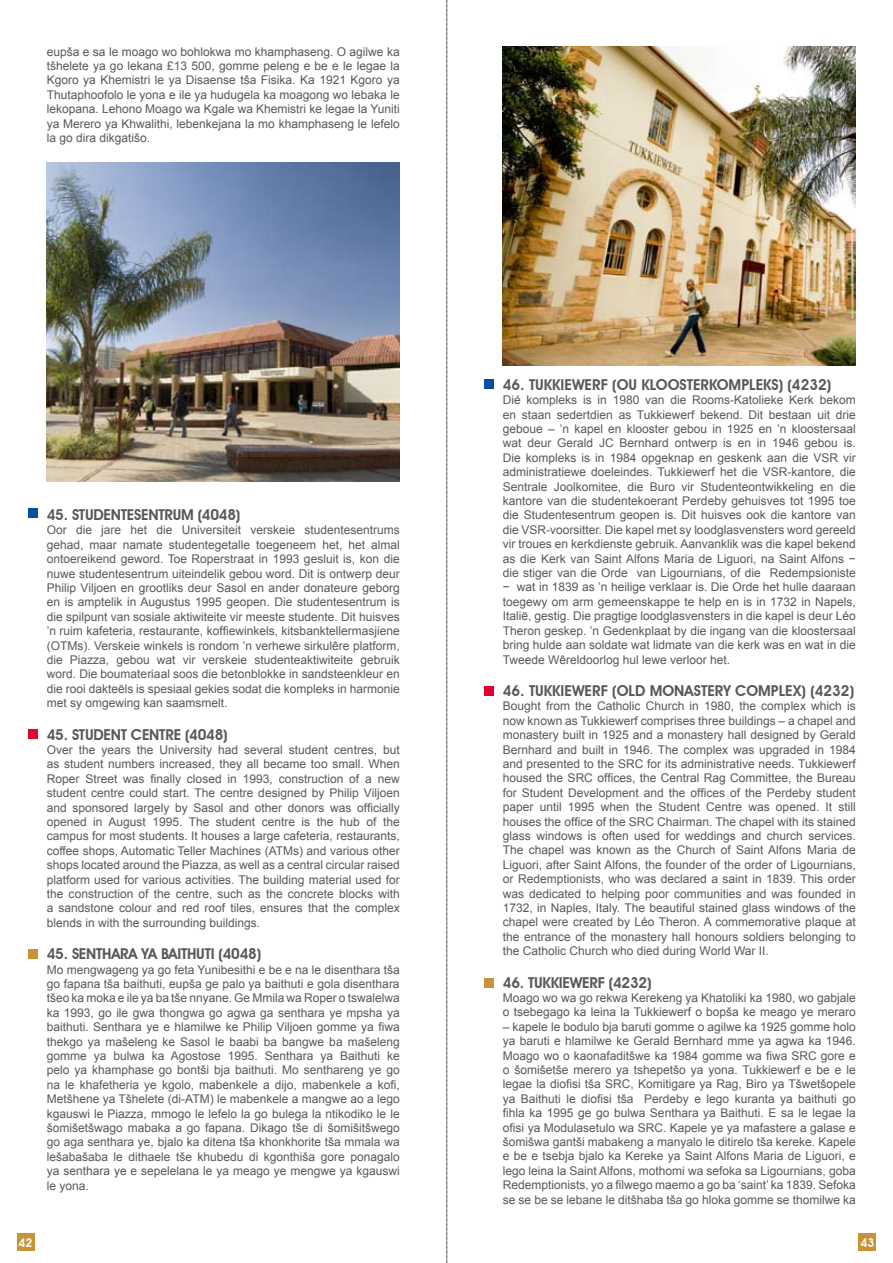
<style>
.page{position:relative;width:893px;height:1263px;background:#fff}
.page>*{position:absolute;margin:0;border:0;box-sizing:border-box;transform-origin:0 0}
.t1{font:600 15px "Avant Garde IT Cby BT";letter-spacing:-.015em;color:#58585a}
.t2{font:12px/14.4px "Arial";color:#58585a;text-align:justify}
.t3{font:600 12px "Avant Garde IT Cby BT";color:#fff}
</style>
<div class="page">
<div style="left:17px;top:1234px;width:17px;height:17px;background:#c89338"></div>
<div style="left:859px;top:1234px;width:17px;height:17px;background:#c89338"></div>
<svg style="left:447px;top:0;width:1px;height:1263px"></svg>
<img style="left:47px;top:162px;width:353px;height:319px">
<img style="left:503px;top:47px;width:353px;height:319px">
<div style="left:29px;top:509px;width:9px;height:9px;background:#00519e"></div>
<div style="left:29px;top:730px;width:9px;height:9px;background:#e20030"></div>
<div style="left:29px;top:949px;width:9px;height:9px;background:#c89338"></div>
<div style="left:485px;top:379px;width:9px;height:9px;background:#00519e"></div>
<div style="left:485px;top:686px;width:9px;height:9px;background:#e20030"></div>
<div style="left:485px;top:978px;width:9px;height:9px;background:#c89338"></div>
<p class="t2" style="left:47px;top:44px;width:354px">eupša e sa le moago wo bohlokwa mo khamphaseng. O agilwe ka tšhelete ya go lekana £13 500, gomme peleng e be e le legae la Kgoro ya Khemistri le ya Disaense tša Fisika. Ka 1921 Kgoro ya Thutaphoofolo le yona e ile ya hudugela ka moagong wo lebaka le lekopana. Lehono Moago wa Kgale wa Khemistri ke legae la Yuniti ya Merero ya Khwalithi, lebenkejana la mo khamphaseng le lefelo la go dira dikgatišo.</p>
<p class="t1" style="left:47px;top:506px;width:195px">45 . STUDENTESENTRUM (4048)</p>
<p class="t2" style="left:47px;top:523px;width:354px">Oor die jare het die Universiteit verskeie studentesentrums gehad, maar namate studentegetalle toegeneem het, het almal ontoereikend geword. Toe Roperstraat in 1993 gesluit is, kon die nuwe studentesentrum uiteindelik gebou word. Dit is ontwerp deur Philip Viljoen en grootliks deur Sasol en ander donateure geborg en is amptelik in Augustus 1995 geopen. Die studentesentrum is die spilpunt van sosiale aktiwiteite vir meeste studente. Dit huisves ’n ruim kafeteria, restaurante, koffiewinkels, kitsbanktellermasjiene (OTMs). Verskeie winkels is rondom ’n verhewe sirkulêre platform, die Piazza, gebou wat vir verskeie studenteaktiwiteite gebruik word. Die boumateriaal soos die betonblokke in sandsteenkleur en die rooi dakteëls is spesiaal gekies sodat die kompleks in harmonie met sy omgewing kan saamsmelt.</p>
<p class="t1" style="left:47px;top:725px;width:182px">45 . STUDENT CENTRE (4048)</p>
<p class="t2" style="left:47px;top:743px;width:354px">Over the years the University had several student centres, but as student numbers increased, they all became too small. When Roper Street was finally closed in 1993, construction of a new student centre could start. The centre designed by Philip Viljoen and sponsored largely by Sasol and other donors was officially opened in August 1995. The student centre is the hub of the campus for most students. It houses a large cafeteria, restaurants, coffee shops, Automatic Teller Machines (ATMs) and various other shops located around the Piazza, as well as a central circular raised platform used for various activities. The building material used for the construction of the centre, such as the concrete blocks with a sandstone colour and red roof tiles, ensures that the complex blends in with the surrounding buildings.</p>
<p class="t1" style="left:47px;top:945px;width:216px">45 . SENTHARA YA BAITHUTI (4048)</p>
<p class="t2" style="left:47px;top:962px;width:354px">Mo mengwageng ya go feta Yunibesithi e be e na le disenthara tša go fapana tša baithuti, eupša ge palo ya baithuti e gola disenthara tšeo ka moka e ile ya ba tše nnyane. Ge Mmila wa Roper o tswalelwa ka 1993, go ile gwa thongwa go agwa ga senthara ye mpsha ya baithuti. Senthara ye e hlamilwe ke Philip Viljoen gomme ya fiwa thekgo ya mašeleng ke Sasol le baabi ba bangwe ba mašeleng gomme ya bulwa ka Agostose 1995. Senthara ya Baithuti ke pelo ya khamphase go bontši bja baithuti. Mo senthareng ye go na le khafetheria ye kgolo, mabenkele a dijo, mabenkele a kofi, Metšhene ya Tšhelete (di-ATM) le mabenkele a mangwe ao a lego kgauswi le Piazza, mmogo le lefelo la go bulega la ntikodiko le le šomišetšwago mabaka a go fapana. Dikago tše di šomišitšwego go aga senthara ye, bjalo ka ditena tša khonkhorite tša mmala wa lešabašaba le dithaele tše khubedu di kgonthiša gore ponagalo ya senthara ye e sepelelana le ya meago ye mengwe ya kgauswi le yona.</p>
<p class="t1" style="left:503px;top:375px;width:299px">46 . TUKKIEWERF (OU KLOOSTERKOMPLEKS) (4232</p>
<p class="t1" style="left:827px;top:375px;width:6px">)</p>
<p class="t2" style="left:503px;top:393px;width:354px">Dié kompleks is in 1980 van die Rooms-Katolieke Kerk bekom en staan sedertdien as Tukkiewerf bekend. Dit bestaan uit drie geboue – ’n kapel en klooster gebou in 1925 en ’n kloostersaal wat deur Gerald JC Bernhard ontwerp is en in 1946 gebou is.<br>Die kompleks is in 1984 opgeknap en geskenk aan die VSR vir administratiewe doeleindes. Tukkiewerf het die VSR-kantore, die Sentrale Joolkomitee, die Buro vir Studenteontwikkeling en die kantore van die studentekoerant Perdeby gehuisves tot 1995 toe die Studentesentrum geopen is. Dit huisves ook die kantore van die VSR-voorsitter. Die kapel met sy loodglasvensters word gereeld vir troues en kerkdienste gebruik. Aanvanklik was die kapel bekend as die Kerk van Saint Alfons Maria de Liguori, na Saint Alfons − die stiger van die Orde van Ligournians, of die Redempsioniste − wat in 1839 as ’n heilige verklaar is. Die Orde het hulle daaraan toegewy om arm gemeenskappe te help en is in 1732 in Napels, Italië, gestig. Die pragtige loodglasvensters in die kapel is deur Léo Theron geskep. ’n Gedenkplaat by die ingang van die kloostersaal bring hulde aan soldate wat lidmate van die kerk was en wat in die Tweede Wêreldoorlog hul lewe verloor het.</p>
<p class="t1" style="left:503px;top:681px;width:322px">46 . TUKKIEWERF (OLD MONASTERY COMPLEX) (4232</p>
<p class="t1" style="left:850px;top:681px;width:6px">)</p>
<p class="t2" style="left:503px;top:699px;width:354px">Bought from the Catholic Church in 1980, the complex which is now known as Tukkiewerf comprises three buildings – a chapel and monastery built in 1925 and a monastery hall designed by Gerald Bernhard and built in 1946. The complex was upgraded in 1984 and presented to the SRC for its administrative needs. Tukkiewerf housed the SRC offices, the Central Rag Committee, the Bureau for Student Development and the offices of the Perdeby student paper until 1995 when the Student Centre was opened. It still houses the office of the SRC Chairman. The chapel with its stained glass windows is often used for weddings and church services.<br>The chapel was known as the Church of Saint Alfons Maria de Liguori, after Saint Alfons, the founder of the order of Ligournians, or Redemptionists, who was declared a saint in 1839. This order was dedicated to helping poor communities and was founded in 1732, in Naples, Italy. The beautiful stained glass windows of the chapel were created by Léo Theron. A commemorative plaque at the entrance of the monastery hall honours soldiers belonging to the Catholic Church who died during World War II.</p>
<p class="t1" style="left:503px;top:973px;width:120px">46 . TUKKIEWERF (4232</p>
<p class="t1" style="left:647px;top:973px;width:6px">)</p>
<p class="t2" style="left:503px;top:991px;width:354px">Moago wo wa go rekwa Kerekeng ya Khatoliki ka 1980, wo gabjale o tsebegago ka leina la Tukkiewerf o bopša ke meago ye meraro</p>
<p class="t2" style="left:503px;top:1019px;width:354px">– kapele le bodulo bja baruti gomme o agilwe ka 1925 gomme holo ya baruti e hlamilwe ke Gerald Bernhard mme ya agwa ka 1946.<br>Moago wo o kaonafaditšwe ka 1984 gomme wa fiwa SRC gore e o šomišetše merero ya tshepetšo ya yona. Tukkiewerf e be e le legae la diofisi tša SRC, Komitigare ya Rag, Biro ya Tšwetšopele ya Baithuti le diofisi tša Perdeby e lego kuranta ya baithuti go fihla ka 1995 ge go bulwa Senthara ya Baithuti. E sa le legae la ofisi ya Modulasetulo wa SRC. Kapele ye ya mafastere a galase e šomišwa gantši mabakeng a manyalo le ditirelo tša kereke. Kapele e be e tsebja bjalo ka Kereke ya Saint Alfons Maria de Liguori, e lego leina la Saint Alfons, mothomi wa sefoka sa Ligournians, goba Redemptionists, yo a filwego maemo a go ba ‘saint’ ka 1839. Sefoka se se be se lebane le ditšhaba tša go hloka gomme se thomilwe ka</p>
<p class="t3" style="left:19px;top:1235px;width:8px">42</p>
<p class="t3" style="left:860px;top:1235px;width:8px">43</p>
</div>
